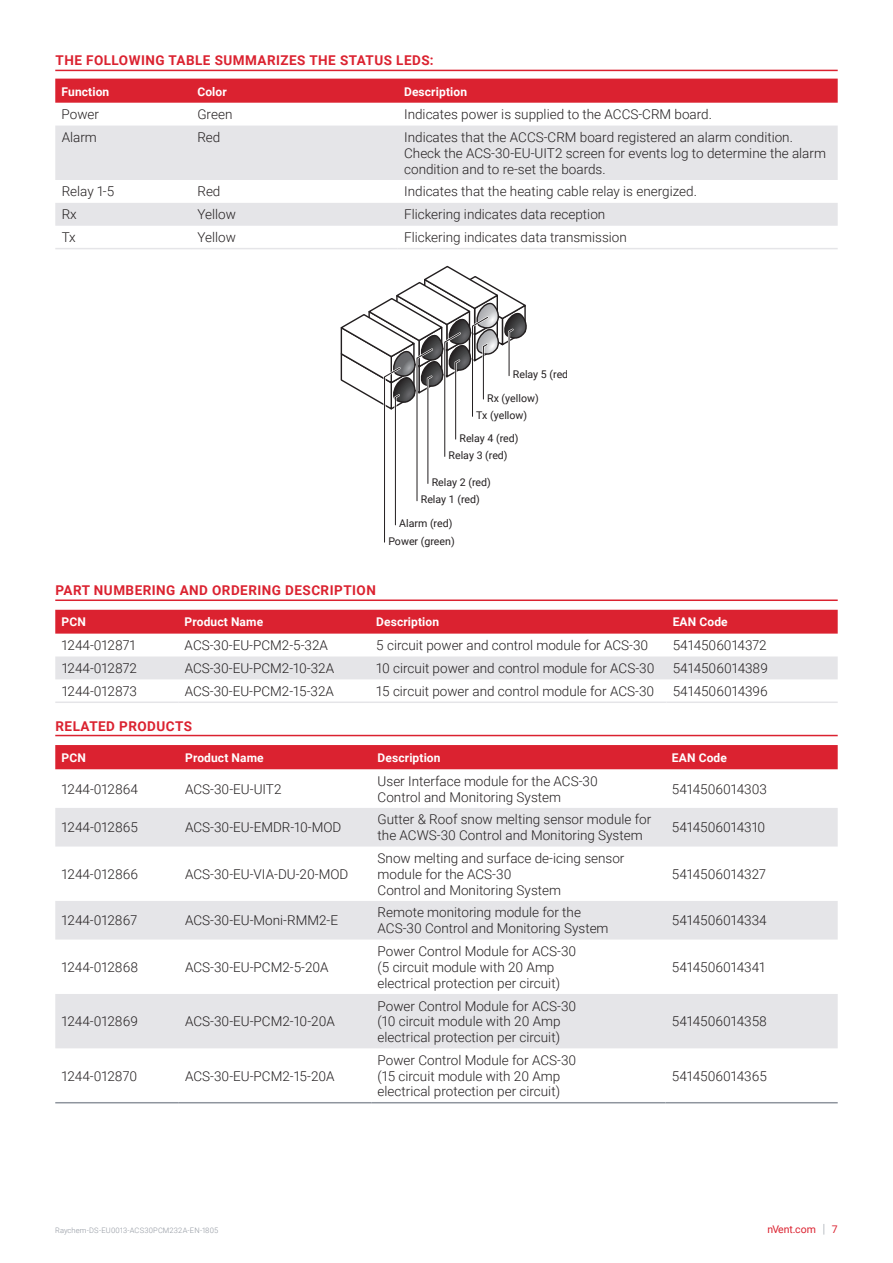
<style>
.page{position:relative;width:893px;height:1263px;background:#fff}
.page>*{position:absolute;margin:0;border:0;box-sizing:border-box;transform-origin:0 0}
.t1{font:300 13.5px/15.8px "Roboto";color:#231f20}
.t2{font:700 13.5px "Roboto";letter-spacing:.035em;color:#db2230}
.t3{font:700 12px "Roboto";letter-spacing:.01em;color:#fff}
.t4{font:10.65px "Roboto";color:#231f20}
.t5{font:10.5px "Roboto";color:#db2230}
.t6{font:300 7.5px "Roboto";letter-spacing:.015em;color:#8f959e}
.s1{font-weight:300;font-size:12.6px;color:#8f959e}
</style>
<div class="page">
<hr style="left:55px;top:70px;width:783px;height:1px;background:#db2230">
<div style="left:55px;top:79px;width:783px;height:24px;background:#db2230"></div>
<svg style="left:55px;top:126px;width:783px;height:100px;fill:#e5e5e8"></svg>
<hr style="left:55px;top:248px;width:136px;height:1px;background:#e5e5e8">
<hr style="left:191px;top:248px;width:207px;height:1px;background:#e5e5e8">
<hr style="left:398px;top:248px;width:440px;height:1px;background:#e5e5e8">
<svg style="left:340px;top:265px;width:187px;height:278px"></svg>
<hr style="left:55px;top:599px;width:783px;height:2px;background:#db2230">
<hr style="left:55px;top:735px;width:783px;height:1px;background:#db2230">
<div style="left:55px;top:610px;width:783px;height:24px;background:#db2230"></div>
<div style="left:55px;top:656px;width:783px;height:23px;background:#e5e5e8"></div>
<hr style="left:55px;top:701px;width:123px;height:2px;background:#e5e5e8">
<hr style="left:178px;top:701px;width:192px;height:2px;background:#e5e5e8">
<hr style="left:370px;top:701px;width:296px;height:2px;background:#e5e5e8">
<hr style="left:666px;top:701px;width:172px;height:2px;background:#e5e5e8">
<div style="left:55px;top:745px;width:783px;height:24px;background:#db2230"></div>
<svg style="left:55px;top:808px;width:783px;height:240px;fill:#e5e5e8"></svg>
<hr style="left:55px;top:1102px;width:124px;height:1px;background:#8f959e">
<hr style="left:179px;top:1102px;width:192px;height:1px;background:#8f959e">
<hr style="left:371px;top:1102px;width:295px;height:1px;background:#8f959e">
<hr style="left:666px;top:1102px;width:172px;height:1px;background:#8f959e">
<p class="t2" style="left:56px;top:51px;width:380px">THE FOLLOWING TABLE SUMMARIZES THE STATUS LEDS:</p>
<p class="t3" style="left:62px;top:84px;width:49px">Function</p>
<p class="t3" style="left:197px;top:84px;width:31px">Color</p>
<p class="t3" style="left:404px;top:84px;width:64px">Description</p>
<p class="t1" style="left:62px;top:106px;width:39px">Power</p>
<p class="t1" style="left:197px;top:106px;width:37px">Green</p>
<p class="t1" style="left:404px;top:106px;width:309px">Indicates power is supplied to the ACCS-CRM board.</p>
<p class="t1" style="left:62px;top:129px;width:37px">Alarm</p>
<p class="t1" style="left:197px;top:129px;width:25px">Red</p>
<p class="t1" style="left:404px;top:129px;width:423px">Indicates that the ACCS-CRM board registered an alarm condition.<br>Check the ACS-30-EU-UIT2 screen for events log to determine the alarm condition and to re-set the boards.</p>
<p class="t1" style="left:62px;top:183px;width:54px">Relay 1-5</p>
<p class="t1" style="left:197px;top:183px;width:25px">Red</p>
<p class="t1" style="left:404px;top:183px;width:294px">Indicates that the heating cable relay is energized.</p>
<p class="t1" style="left:62px;top:206px;width:17px">Rx</p>
<p class="t1" style="left:197px;top:206px;width:40px">Yellow</p>
<p class="t1" style="left:404px;top:206px;width:203px">Flickering indicates data reception</p>
<p class="t1" style="left:62px;top:229px;width:16px">Tx</p>
<p class="t1" style="left:197px;top:229px;width:40px">Yellow</p>
<p class="t1" style="left:404px;top:229px;width:224px">Flickering indicates data transmission</p>
<p class="t4" style="left:513px;top:367px;width:61px">Relay 5 (red)</p>
<p class="t4" style="left:487px;top:390px;width:53px">Rx (yellow)</p>
<p class="t4" style="left:476px;top:408px;width:52px">Tx (yellow)</p>
<p class="t4" style="left:459px;top:430px;width:61px">Relay 4 (red)</p>
<p class="t4" style="left:449px;top:448px;width:61px">Relay 3 (red)</p>
<p class="t4" style="left:432px;top:475px;width:61px">Relay 2 (red)</p>
<p class="t4" style="left:421px;top:492px;width:61px">Relay 1 (red)</p>
<p class="t4" style="left:399px;top:516px;width:55px">Alarm (red)</p>
<p class="t4" style="left:388px;top:533px;width:68px">Power (green)</p>
<p class="t2" style="left:56px;top:581px;width:322px">PART NUMBERING AND ORDERING DESCRIPTION</p>
<p class="t3" style="left:62px;top:613px;width:26px">PCN</p>
<p class="t3" style="left:185px;top:613px;width:80px">Product Name</p>
<p class="t3" style="left:376px;top:613px;width:64px">Description</p>
<p class="t3" style="left:673px;top:613px;width:57px">EAN Code</p>
<p class="t1" style="left:62px;top:637px;width:75px">1244-012871</p>
<p class="t1" style="left:185px;top:637px;width:145px">ACS-30-EU-PCM2-5-32A</p>
<p class="t1" style="left:376px;top:637px;width:273px">5 circuit power and control module for ACS-30</p>
<p class="t1" style="left:673px;top:637px;width:96px">5414506014372</p>
<p class="t1" style="left:62px;top:660px;width:77px">1244-012872</p>
<p class="t1" style="left:185px;top:660px;width:151px">ACS-30-EU-PCM2-10-32A</p>
<p class="t1" style="left:376px;top:660px;width:280px">10 circuit power and control module for ACS-30</p>
<p class="t1" style="left:673px;top:660px;width:97px">5414506014389</p>
<p class="t1" style="left:62px;top:683px;width:77px">1244-012873</p>
<p class="t1" style="left:185px;top:683px;width:151px">ACS-30-EU-PCM2-15-32A</p>
<p class="t1" style="left:376px;top:683px;width:279px">15 circuit power and control module for ACS-30</p>
<p class="t1" style="left:673px;top:683px;width:97px">5414506014396</p>
<p class="t2" style="left:56px;top:716px;width:138px">RELATED PRODUCTS</p>
<p class="t3" style="left:62px;top:749px;width:26px">PCN</p>
<p class="t3" style="left:185px;top:749px;width:80px">Product Name</p>
<p class="t3" style="left:378px;top:749px;width:64px">Description</p>
<p class="t3" style="left:672px;top:749px;width:57px">EAN Code</p>
<p class="t1" style="left:62px;top:780px;width:78px">1244-012864</p>
<p class="t1" style="left:185px;top:780px;width:98px">ACS-30-EU-UIT2</p>
<p class="t1" style="left:378px;top:773px;width:222px">User Interface module for the ACS-30<br>Control and Monitoring System</p>
<p class="t1" style="left:672px;top:780px;width:97px">5414506014303</p>
<p class="t1" style="left:62px;top:819px;width:78px">1244-012865</p>
<p class="t1" style="left:185px;top:819px;width:158px">ACS-30-EU-EMDR-10-MOD</p>
<p class="t1" style="left:378px;top:811px;width:275px">Gutter &amp; Roof snow melting sensor module for the ACWS-30 Control and Monitoring System</p>
<p class="t1" style="left:672px;top:819px;width:95px">5414506014310</p>
<p class="t1" style="left:62px;top:866px;width:78px">1244-012866</p>
<p class="t1" style="left:185px;top:866px;width:165px">ACS-30-EU-VIA-DU-20-MOD</p>
<p class="t1" style="left:378px;top:850px;width:248px">Snow melting and surface de-icing sensor module for the ACS-30<br>Control and Monitoring System</p>
<p class="t1" style="left:672px;top:866px;width:96px">5414506014327</p>
<p class="t1" style="left:62px;top:912px;width:77px">1244-012867</p>
<p class="t1" style="left:185px;top:912px;width:154px">ACS-30-EU-Moni-RMM2-E</p>
<p class="t1" style="left:378px;top:904px;width:232px">Remote monitoring module for the<br>ACS-30 Control and Monitoring System</p>
<p class="t1" style="left:672px;top:912px;width:96px">5414506014334</p>
<p class="t1" style="left:62px;top:959px;width:78px">1244-012868</p>
<p class="t1" style="left:185px;top:959px;width:145px">ACS-30-EU-PCM2-5-20A</p>
<p class="t1" style="left:378px;top:943px;width:200px">Power Control Module for ACS-30 (5 circuit module with 20 Amp electrical protection per circuit)</p>
<p class="t1" style="left:672px;top:959px;width:95px">5414506014341</p>
<p class="t1" style="left:62px;top:1013px;width:78px">1244-012869</p>
<p class="t1" style="left:185px;top:1013px;width:151px">ACS-30-EU-PCM2-10-20A</p>
<p class="t1" style="left:62px;top:1067px;width:77px">1244-012870</p>
<p class="t1" style="left:185px;top:1067px;width:151px">ACS-30-EU-PCM2-15-20A</p>
<p class="t1" style="left:378px;top:997px;width:200px">Power Control Module for ACS-30 (10 circuit module with 20 Amp electrical protection per circuit)</p>
<p class="t1" style="left:378px;top:1052px;width:200px">Power Control Module for ACS-30 (15 circuit module with 20 Amp electrical protection per circuit)</p>
<p class="t1" style="left:672px;top:1013px;width:97px">5414506014358</p>
<p class="t1" style="left:672px;top:1067px;width:96px">5414506014365</p>
<p class="t6" style="left:55px;top:1225px;width:164px">Raychem-DS-EU0013-ACS30PCM232A-EN-1805</p>
<p class="t5" style="left:767px;top:1222px;width:72px">nVent.com <span class="s1">|</span> 7</p>
</div>
